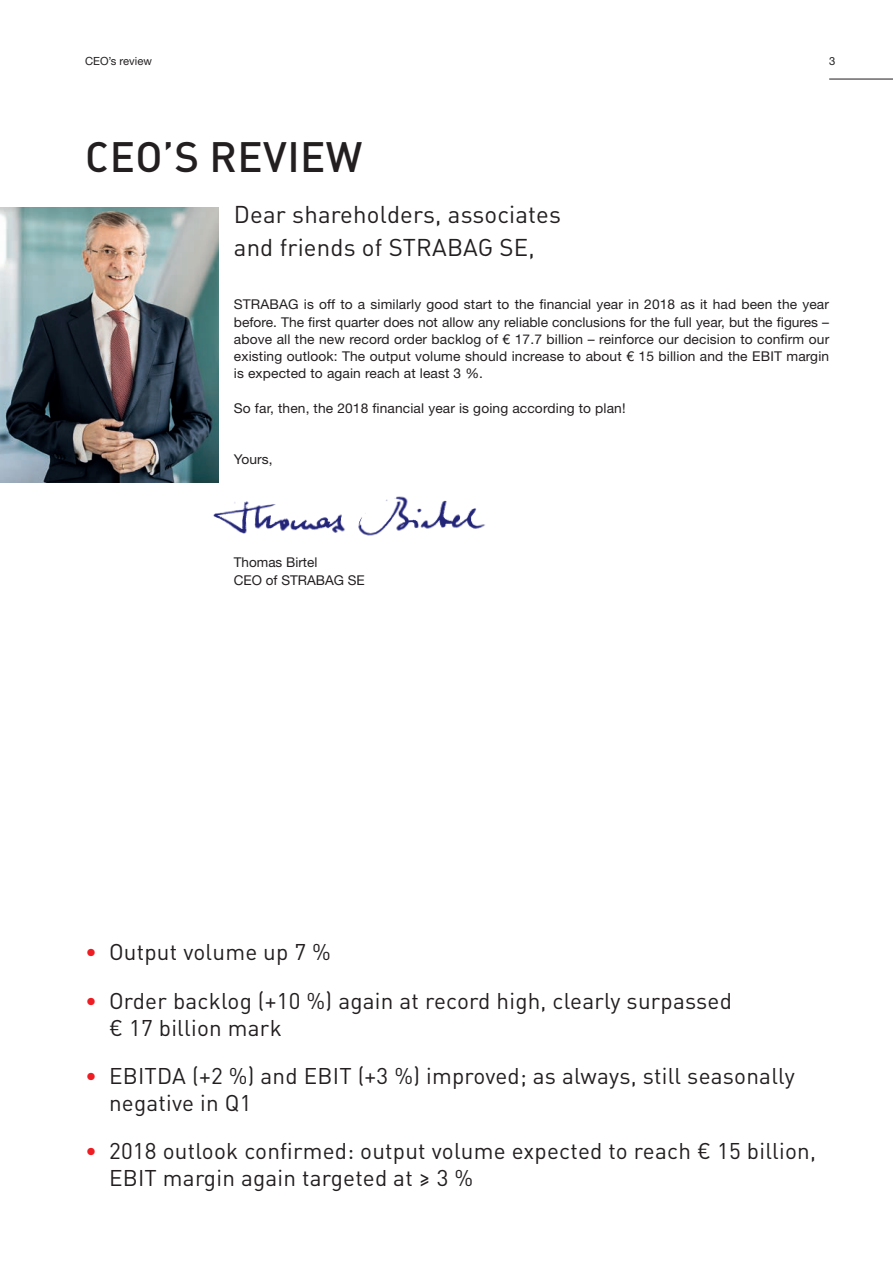
<style>
.page{position:relative;width:893px;height:1263px;background:#fff}
.page>*{position:absolute;margin:0;border:0;box-sizing:border-box;transform-origin:0 0}
.t1{font:500 42px "DIN Pro";letter-spacing:.01em;color:#231f20}
.t2{font:24px/33px "DIN Pro";letter-spacing:.005em;color:#231f20}
.t3{font:22.5px/27px "DIN Pro";letter-spacing:.01em;color:#231f20}
.t4{font:13.5px/17.2px "Helvetica Neue LT Pro";letter-spacing:.01em;color:#231f20;text-align:justify}
.t5{font:11.25px "Helvetica Neue LT Pro";color:#231f20}
.s1{color:#ee1d23}
</style>
<div class="page">
<hr style="left:829px;top:79px;width:64px;height:1px;background:#231b1d">
<img style="left:213px;top:496px;width:272px;height:40px">
<img style="left:0;top:208px;width:219px;height:275px">
<p class="t5" style="left:85px;top:54px;width:68px">CEO’s review</p>
<p class="t5" style="left:829px;top:54px;width:8px">3</p>
<h1 class="t1" style="left:85px;top:128px;width:279px">CEO’S REVIEW</h1>
<h2 class="t2" style="left:234px;top:197px;width:329px">Dear shareholders, associates and friends of STRABAG SE,</h2>
<p class="t4" style="left:234px;top:296px;width:597px">STRABAG is off to a similarly good start to the financial year in 2018 as it had been the year before. The first quarter does not allow any reliable conclusions for the full year, but the figures – above all the new record order backlog of € 17.7 billion – reinforce our decision to confirm our existing outlook: The output volume should increase to about € 15 billion and the EBIT margin is expected to again reach at least 3 %.</p>
<p class="t4" style="left:234px;top:399px;width:393px">So far, then, the 2018 financial year is going according to plan!</p>
<p class="t4" style="left:234px;top:450px;width:40px">Yours,</p>
<p class="t4" style="left:234px;top:554px;width:132px">Thomas Birtel<br>CEO of STRABAG SE</p>
<h3 class="t3" style="left:85px;top:938px;width:247px"><span class="s1">•</span> Output volume up 7 %</h3>
<h3 class="t3" style="left:109px;top:986px;width:624px;text-indent:-24px"><span class="s1">•</span> Order backlog (+10 %) again at record high, clearly surpassed € 17 billion mark</h3>
<h3 class="t3" style="left:109px;top:1061px;width:687px;text-indent:-24px"><span class="s1">•</span> EBITDA (+2 %) and EBIT (+3 %) improved; as always, still seasonally negative in Q1</h3>
<h3 class="t3" style="left:109px;top:1136px;width:708px;text-indent:-24px"><span class="s1">•</span> 2018 outlook confirmed: output volume expected to reach € 15 billion,<br>EBIT margin again targeted at ≥ 3 %</h3>
</div>
